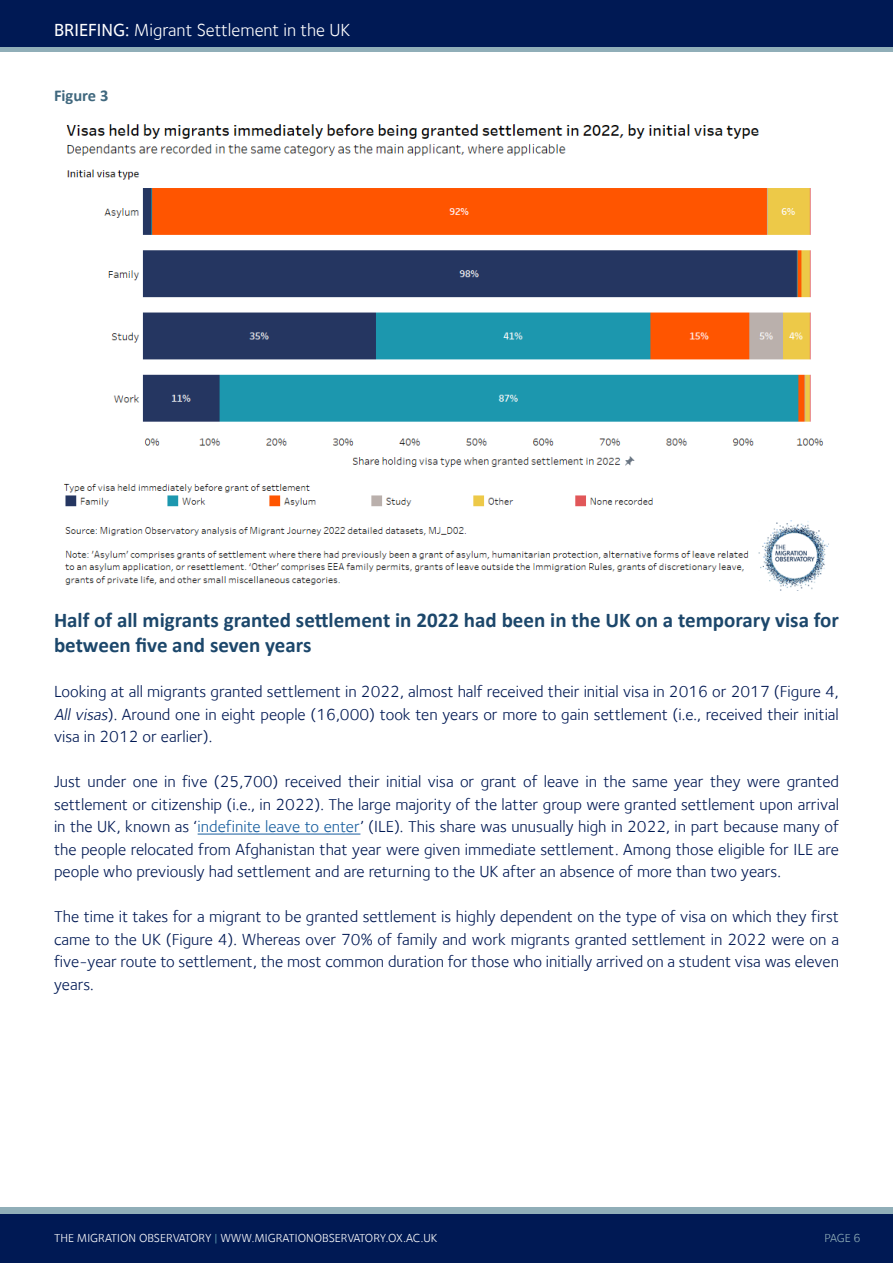
<style>
.page{position:relative;width:893px;height:1263px;background:#fff}
.page>*{position:absolute;margin:0;border:0;box-sizing:border-box;transform-origin:0 0}
.t1{font:700 21px/25.2px "Calibri";color:#1c476b}
.t2{font:18px "Foundry Sterling";color:#fff}
.Body{font:16.5px/22.5px "Foundry Sterling";color:#001954;text-align:justify}
.Figure_Title{font:700 16.5px "Calibri";color:#40687e}
.t3{font:12px "Foundry Sterling";color:#fff}
.t4{font:12px "Foundry Sterling";color:#90aeb8}
.s1{font-weight:500}
.s2{font-style:italic}
.s3{color:#175d9e}
.s4{color:#5c9baf}
</style>
<div class="page">
<div style="left:0;top:1213px;width:893px;height:50px;background:#001954"></div>
<div style="left:0;top:1207px;width:893px;height:6px;background:#90aeb8"></div>
<div style="left:0;top:0;width:893px;height:48px;background:#001954"></div>
<hr style="left:0;top:48px;width:893px;height:4px;background:#90aeb8">
<hr style="left:198px;top:834px;width:162px;height:1px;background:#175d9e">
<img style="left:64px;top:124px;width:765px;height:467px">
<p class="t2" style="left:54px;top:19px;width:298px"><span class="s1">BRIEFING:</span> Migrant Settlement in the UK</p>
<p class="Figure_Title" style="left:54px;top:83px;width:56px">Figure 3</p>
<h1 class="t1" style="left:54px;top:607px;width:786px">Half of all migrants granted settlement in 2022 had been in the UK on a temporary visa for between five and seven years</h1>
<p class="Body" style="left:54px;top:680px;width:786px">Looking at all migrants granted settlement in 2022, almost half received their initial visa in 2016 or 2017 (Figure 4, <span class="s2">All visas</span>). Around one in eight people (16,000) took ten years or more to gain settlement (i.e., received their initial visa in 2012 or earlier).</p>
<p class="Body" style="left:54px;top:770px;width:786px">Just under one in five (25,700) received their initial visa or grant of leave in the same year they were granted settlement or citizenship (i.e., in 2022). The large majority of the latter group were granted settlement upon arrival in the UK, known as ‘<span class="s3">indefinite leave to enter</span>’ (ILE). This share was unusually high in 2022, in part because many of the people relocated from Afghanistan that year were given immediate settlement. Among those eligible for ILE are people who previously had settlement and are returning to the UK after an absence of more than two years.</p>
<p class="Body" style="left:54px;top:905px;width:786px">The time it takes for a migrant to be granted settlement is highly dependent on the type of visa on which they first came to the UK (Figure 4). Whereas over 70% of family and work migrants granted settlement in 2022 were on a five-year route to settlement, the most common duration for those who initially arrived on a student visa was eleven years.</p>
<p class="t3" style="left:54px;top:1231px;width:385px">THE MIGRATION OBSERVATORY <span class="s4">|</span> WWW.MIGRATIONOBSERVATORY.OX.AC.UK</p>
<p class="t4" style="left:824px;top:1231px;width:38px">PAGE 6</p>
</div>
